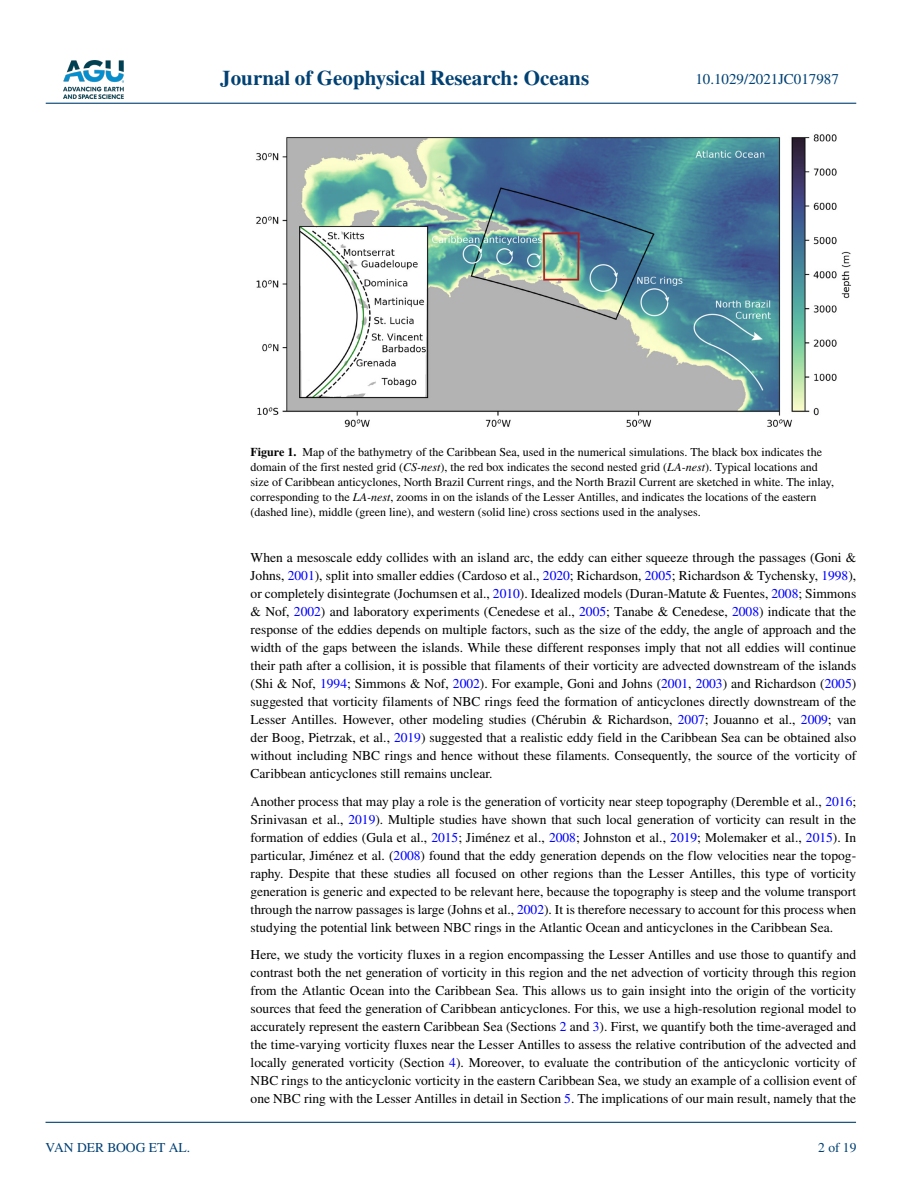
<style>
.page{position:relative;width:902px;height:1183px;background:#fff}
.page>*{position:absolute;margin:0;border:0;box-sizing:border-box;transform-origin:0 0}
.t1{font:700 21px "STIX";color:#004174}
.t2{font:15px "STIX";color:#004174}
.t3{font:13.5px/18px "STIX";color:#000;text-align:justify}
.t4{font:13.5px "STIX";color:#004174}
.t5{font:12px/15px "STIX";color:#000}
.s1{font-weight:700}
.s2{font-style:italic}
.s3{color:#00f}
</style>
<div class="page">
<img style="left:63px;top:60px;width:60px;height:39px">
<hr style="left:46px;top:103px;width:810px;height:1px;background:#004174">
<hr style="left:45px;top:1121px;width:810px;height:1px;background:#004174">
<img style="left:256px;top:134px;width:595px;height:293px">
<h1 class="t1" style="left:220px;top:66px;width:370px">Journal of Geophysical Research: Oceans</h1>
<p class="t2" style="left:695px;top:69px;width:145px">10.1029/2021JC017987</p>
<p class="t4" style="left:45px;top:1138px;width:146px">VAN DER BOOG ET AL.</p>
<p class="t5" style="left:250px;top:445px;width:585px"><span class="s1">Figure 1.</span> Map of the bathymetry of the Caribbean Sea, used in the numerical simulations. The black box indicates the domain of the first nested grid (<span class="s2">CS-nest</span>), the red box indicates the second nested grid (<span class="s2">LA-nest</span>). Typical locations and size of Caribbean anticyclones, North Brazil Current rings, and the North Brazil Current are sketched in white. The inlay, corresponding to the <span class="s2">LA-nest</span>, zooms in on the islands of the Lesser Antilles, and indicates the locations of the eastern (dashed line), middle (green line), and western (solid line) cross sections used in the analyses.</p>
<p class="t3" style="left:250px;top:549px;width:607px">When a mesoscale eddy collides with an island arc, the eddy can either squeeze through the passages (Goni &amp; Johns, <span class="s3">2001</span>), split into smaller eddies (Cardoso et al., <span class="s3">2020</span>; Richardson, <span class="s3">2005</span>; Richardson &amp; Tychensky, <span class="s3">1998</span>), or completely disintegrate (Jochumsen et al., <span class="s3">2010</span>). Idealized models (Duran-Matute &amp; Fuentes, <span class="s3">2008</span>; Simmons &amp; Nof, <span class="s3">2002</span>) and laboratory experiments (Cenedese et al., <span class="s3">2005</span>; Tanabe &amp; Cenedese, <span class="s3">2008</span>) indicate that the response of the eddies depends on multiple factors, such as the size of the eddy, the angle of approach and the width of the gaps between the islands. While these different responses imply that not all eddies will continue their path after a collision, it is possible that filaments of their vorticity are advected downstream of the islands (Shi &amp; Nof, <span class="s3">1994</span>; Simmons &amp; Nof, <span class="s3">2002</span>). For example, Goni and Johns (<span class="s3">2001</span>, <span class="s3">2003</span>) and Richardson (<span class="s3">2005</span>) suggested that vorticity filaments of NBC rings feed the formation of anticyclones directly downstream of the Lesser Antilles. However, other modeling studies (Chérubin &amp; Richardson, <span class="s3">2007</span>; Jouanno et al., <span class="s3">2009</span>; van der Boog, Pietrzak, et al., <span class="s3">2019</span>) suggested that a realistic eddy field in the Caribbean Sea can be obtained also without including NBC rings and hence without these filaments. Consequently, the source of the vorticity of Caribbean anticyclones still remains unclear.</p>
<p class="t3" style="left:250px;top:792px;width:607px">Another process that may play a role is the generation of vorticity near steep topography (Deremble et al., <span class="s3">2016</span>; Srinivasan et al., <span class="s3">2019</span>). Multiple studies have shown that such local generation of vorticity can result in the formation of eddies (Gula et al., <span class="s3">2015</span>; Jiménez et al., <span class="s3">2008</span>; Johnston et al., <span class="s3">2019</span>; Molemaker et al., <span class="s3">2015</span>). In particular, Jiménez et al. (<span class="s3">2008</span>) found that the eddy generation depends on the flow velocities near the topog&shy;raphy. Despite that these studies all focused on other regions than the Lesser Antilles, this type of vorticity generation is generic and expected to be relevant here, because the topography is steep and the volume transport through the narrow passages is large (Johns et al., <span class="s3">2002</span>). It is therefore necessary to account for this process when studying the potential link between NBC rings in the Atlantic Ocean and anticyclones in the Caribbean Sea.</p>
<p class="t3" style="left:250px;top:945px;width:607px">Here, we study the vorticity fluxes in a region encompassing the Lesser Antilles and use those to quantify and contrast both the net generation of vorticity in this region and the net advection of vorticity through this region from the Atlantic Ocean into the Caribbean Sea. This allows us to gain insight into the origin of the vorticity sources that feed the generation of Caribbean anticyclones. For this, we use a high-resolution regional model to accurately represent the eastern Caribbean Sea (Sections <span class="s3">2</span> and <span class="s3">3</span>). First, we quantify both the time-averaged and the time-varying vorticity fluxes near the Lesser Antilles to assess the relative contribution of the advected and locally generated vorticity (Section <span class="s3">4</span>). Moreover, to evaluate the contribution of the anticyclonic vorticity of NBC rings to the anticyclonic vorticity in the eastern Caribbean Sea, we study an example of a collision event of one NBC ring with the Lesser Antilles in detail in Section <span class="s3">5</span>. The implications of our main result, namely that the</p>
<p class="t4" style="left:818px;top:1138px;width:40px">2 of 19</p>
</div>
